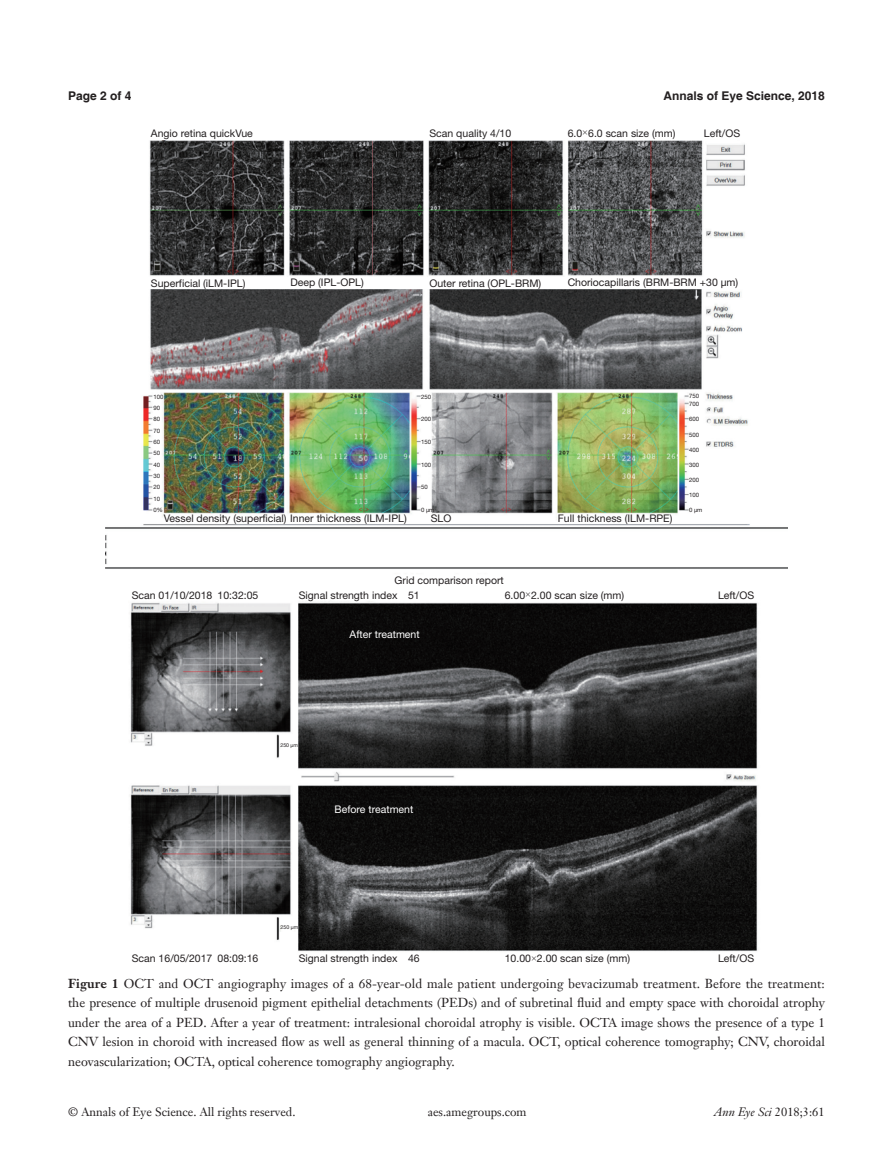
<style>
.page{position:relative;width:893px;height:1170px;background:#fff}
.page>*{position:absolute;margin:0;border:0;box-sizing:border-box;transform-origin:0 0}
.t1{font:12.75px/19.5px "Janson Text LT";color:#231f20;text-align:justify}
.t2{font:12px "Janson Text LT";color:#231f20}
.t3{font:700 12px "Helvetica";color:#231f20}
.t4{font:italic 12px "Janson Text LT";color:#231f20}
.t5{font:10.5px "Helvetica Neue LT Pro";color:#231f20}
.t6{font:10.5px "Helvetica Neue LT Pro";color:#fff}
.t7{font:6px "Helvetica Neue LT Pro";color:#231f20}
.t8{font:5.25px "Helvetica Neue LT Pro";color:#231f20}
.s1{font-family:"Times New Roman"}
.s2{font-weight:700}
.s3{font-style:normal}
</style>
<div class="page">
<img style="left:106px;top:289px;width:681px;height:662px">
<img style="left:149px;top:141px;width:596px;height:135px">
<p class="t3" style="left:68px;top:88px;width:65px">Page 2 of 4</p>
<p class="t3" style="left:663px;top:88px;width:163px">Annals of Eye Science, 2018</p>
<p class="t5" style="left:151px;top:126px;width:103px">Angio retina quickVue</p>
<p class="t5" style="left:429px;top:126px;width:83px">Scan quality 4/10</p>
<p class="t5" style="left:568px;top:126px;width:109px">6.0<span class="s1">×</span>6.0 scan size (mm)</p>
<p class="t5" style="left:704px;top:126px;width:38px">Left/OS</p>
<p class="t5" style="left:151px;top:276px;width:96px">Superficial (iLM-IPL)</p>
<p class="t5" style="left:290px;top:276px;width:75px">Deep (IPL-OPL)</p>
<p class="t5" style="left:429px;top:276px;width:113px">Outer retina (OPL-BRM)</p>
<p class="t5" style="left:568px;top:276px;width:172px">Choriocapillaris (BRM-BRM +30 μm)</p>
<p class="t7" style="left:154px;top:393px;width:12px">100</p>
<p class="t7" style="left:154px;top:404px;width:8px">90</p>
<p class="t7" style="left:154px;top:415px;width:8px">80</p>
<p class="t7" style="left:154px;top:427px;width:8px">70</p>
<p class="t7" style="left:154px;top:438px;width:8px">60</p>
<p class="t7" style="left:154px;top:449px;width:8px">50</p>
<p class="t7" style="left:154px;top:461px;width:8px">40</p>
<p class="t7" style="left:154px;top:472px;width:8px">30</p>
<p class="t7" style="left:154px;top:483px;width:8px">20</p>
<p class="t7" style="left:154px;top:494px;width:8px">10</p>
<p class="t7" style="left:154px;top:506px;width:11px">0%</p>
<p class="t5" style="left:164px;top:511px;width:244px">Vessel density (superficial) Inner thickness (ILM-IPL)</p>
<p class="t7" style="left:421px;top:393px;width:12px">250</p>
<p class="t7" style="left:421px;top:415px;width:12px">200</p>
<p class="t7" style="left:421px;top:438px;width:12px">150</p>
<p class="t7" style="left:421px;top:461px;width:12px">100</p>
<p class="t7" style="left:421px;top:483px;width:8px">50</p>
<p class="t7" style="left:421px;top:506px;width:15px">0 μm</p>
<p class="t5" style="left:431px;top:511px;width:22px">SLO</p>
<p class="t5" style="left:558px;top:511px;width:116px">Full thickness (ILM-RPE)</p>
<p class="t7" style="left:689px;top:392px;width:12px">750</p>
<p class="t7" style="left:689px;top:400px;width:12px">700</p>
<p class="t7" style="left:689px;top:415px;width:12px">600</p>
<p class="t7" style="left:689px;top:431px;width:12px">500</p>
<p class="t7" style="left:689px;top:446px;width:12px">400</p>
<p class="t7" style="left:689px;top:461px;width:12px">300</p>
<p class="t7" style="left:689px;top:476px;width:12px">200</p>
<p class="t7" style="left:689px;top:491px;width:12px">100</p>
<p class="t7" style="left:689px;top:506px;width:15px">0 μm</p>
<p class="t5" style="left:132px;top:588px;width:128px">Scan 01/10/2018 10:32:05</p>
<p class="t5" style="left:395px;top:573px;width:111px">Grid comparison report</p>
<p class="t5" style="left:299px;top:588px;width:122px">Signal strength index 51</p>
<p class="t6" style="left:350px;top:627px;width:72px">After treatment</p>
<p class="t5" style="left:505px;top:588px;width:121px">6.00<span class="s1">×</span>2.00 scan size (mm)</p>
<p class="t5" style="left:718px;top:588px;width:38px">Left/OS</p>
<p class="t8" style="left:280px;top:741px;width:19px">250 μm</p>
<p class="t6" style="left:335px;top:802px;width:80px">Before treatment</p>
<p class="t5" style="left:132px;top:951px;width:128px">Scan 16/05/2017 08:09:16</p>
<p class="t8" style="left:281px;top:924px;width:19px">250 μm</p>
<p class="t5" style="left:299px;top:951px;width:122px">Signal strength index 46</p>
<p class="t5" style="left:505px;top:951px;width:127px">10.00<span class="s1">×</span>2.00 scan size (mm)</p>
<p class="t5" style="left:718px;top:951px;width:38px">Left/OS</p>
<p class="t1" style="left:68px;top:973px;width:758px"><span class="s2">Figure 1</span> OCT and OCT angiography images of a 68-year-old male patient undergoing bevacizumab treatment. Before the treatment: the presence of multiple drusenoid pigment epithelial detachments (PEDs) and of subretinal fluid and empty space with choroidal atrophy under the area of a PED. After a year of treatment: intralesional choroidal atrophy is visible. OCTA image shows the presence of a type 1<br>CNV lesion in choroid with increased flow as well as general thinning of a macula. OCT, optical coherence tomography; CNV, choroidal neovascularization; OCTA, optical coherence tomography angiography.</p>
<p class="t2" style="left:68px;top:1104px;width:229px">© Annals of Eye Science. All rights reserved.</p>
<p class="t2" style="left:428px;top:1104px;width:100px">aes.amegroups.com</p>
<p class="t4" style="left:714px;top:1104px;width:112px">Ann Eye Sci <span class="s3">2018;3:61</span></p>
</div>
